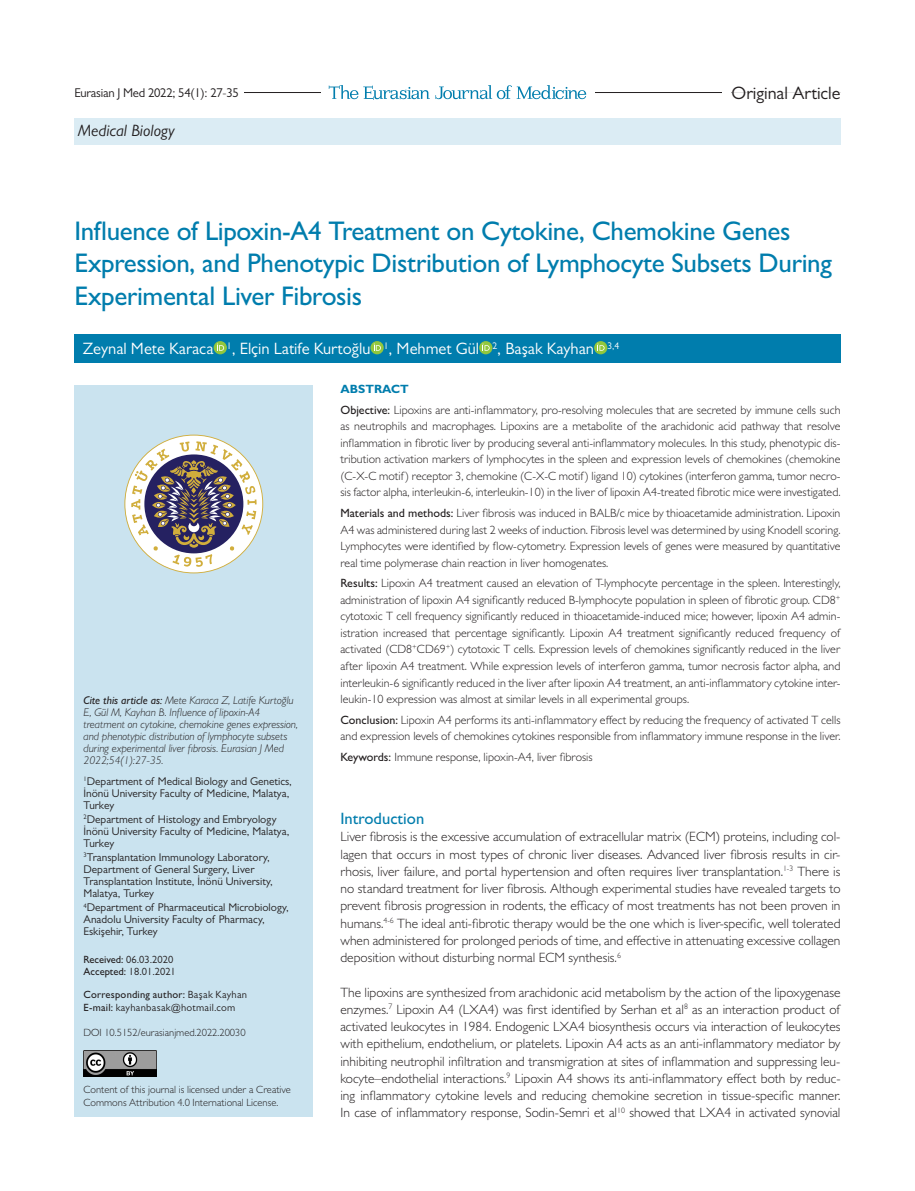
<style>
.page{position:relative;width:915px;height:1191px;background:#fff}
.page>*{position:absolute;margin:0;border:0;box-sizing:border-box;transform-origin:0 0}
.t1{font:500 27px/32.4px "Gill Sans MT Pro";letter-spacing:-.015em;color:#007dad}
.t2{font:18px "Gill Sans MT Pro";color:#231f20}
.t3{font:16.5px "Gill Sans MT Pro";color:#fff}
.t4{font:italic 16.5px "Gill Sans MT Pro";color:#231f20}
.t5{font:500 16.5px "Gill Sans MT Pro";color:#007dad}
.t6{font:300 13.5px/17.2px "Gill Sans MT Pro";color:#231f20;text-align:justify}
.t7{font:12.75px "Gill Sans MT Pro";letter-spacing:-.02em;color:#231f20}
.t8{font:300 12px/16.5px "Gill Sans MT Pro";color:#231f20;text-align:justify}
.t9{font:11.25px/12px "Gill Sans MT Pro";color:#231f20}
.t10{font:italic 300 11.25px/12px "Gill Sans MT Pro";color:#231f20}
.t11{font:300 10.5px/12.6px "Gill Sans MT Pro";color:#231f20}
.t12{font:10.5px/12.6px "Gill Sans MT Pro";letter-spacing:.02em;color:#231f20}
.t13{font:10.5px/12.6px "Gill Sans MT Pro";color:#231f20}
.s1{font-weight:500}
.s2{font-weight:700;color:#007dad}
</style>
<div class="page">
<hr style="left:193px;top:92px;width:560px;height:1px;background:#231f20">
<div style="left:74px;top:385px;width:239px;height:731px;background:#cae3ef"></div>
<svg style="left:124px;top:434px;width:139px;height:139px"></svg>
<img style="left:83px;top:1051px;width:74px;height:25px">
<div style="left:321px;top:80px;width:273px;height:25px;background:#fff"></div>
<svg style="left:328px;top:85px;width:101px;height:15px"></svg>
<svg style="left:435px;top:85px;width:151px;height:14px"></svg>
<div style="left:74px;top:334px;width:766px;height:28px;background:#007dad"></div>
<div style="left:213px;top:341px;width:14px;height:13px;background:#92c73d;border-radius:50%"></div>
<svg style="left:217px;top:343px;width:7px;height:8px"></svg>
<svg style="left:370px;top:341px;width:13px;height:13px"></svg>
<svg style="left:373px;top:343px;width:8px;height:8px"></svg>
<svg style="left:479px;top:341px;width:13px;height:13px"></svg>
<svg style="left:482px;top:343px;width:7px;height:8px"></svg>
<svg style="left:594px;top:341px;width:13px;height:13px"></svg>
<svg style="left:597px;top:343px;width:7px;height:8px"></svg>
<div style="left:74px;top:118px;width:766px;height:27px;background:#dbecf4"></div>
<div style="left:721px;top:86px;width:119px;height:13px;background:#fff"></div>
<div style="left:74px;top:86px;width:170px;height:11px;background:#fff"></div>
<p class="t7" style="left:74px;top:85px;width:166px">Eurasian J Med 2022; 54(1): 27-35</p>
<h2 class="t2" style="left:731px;top:82px;width:110px">Original Article</h2>
<h3 class="t4" style="left:78px;top:121px;width:98px">Medical Biology</h3>
<h1 class="t1" style="left:74px;top:214px;width:758px">Influence of Lipoxin-A4 Treatment on Cytokine, Chemokine Genes<br>Expression, and Phenotypic Distribution of Lymphocyte Subsets During<br>Experimental Liver Fibrosis</h1>
<h3 class="t3" style="left:83px;top:339px;width:538px">Zeynal Mete Karaca <sup>1</sup>, Elçin Latife Kurtoğlu <sup>1</sup>, Mehmet Gül <sup>2</sup>, Başak Kayhan <sup>3,4</sup></h3>
<p class="t10" style="left:83px;top:694px;width:216px"><span class="s1">Cite this article as:</span> Mete Karaca Z, Latife Kurtoğlu E, Gül M, Kayhan B. Influence of lipoxin-A4 treatment on cytokine, chemokine genes expression, and phenotypic distribution of lymphocyte subsets during experimental liver fibrosis. Eurasian J Med 2022;54(1):27-35.</p>
<p class="t9" style="left:83px;top:775px;width:210px"><sup>1</sup>Department of Medical Biology and Genetics,<br>İnönü University Faculty of Medicine, Malatya,<br>Turkey</p>
<p class="t9" style="left:83px;top:813px;width:207px"><sup>2</sup>Department of Histology and Embryology<br>İnönü University Faculty of Medicine, Malatya,<br>Turkey</p>
<p class="t9" style="left:83px;top:851px;width:191px"><sup>3</sup>Transplantation Immunology Laboratory, Department of General Surgery, Liver Transplantation Institute, İnönü University, Malatya, Turkey</p>
<p class="t9" style="left:83px;top:901px;width:207px"><sup>4</sup>Department of Pharmaceutical Microbiology,<br>Anadolu University Faculty of Pharmacy,<br>Eskişehir, Turkey</p>
<p class="t13" style="left:83px;top:952px;width:94px"><span class="s1">Received:</span> 06.03.2020<br><span class="s1">Accepted:</span> 18.01.2021</p>
<p class="t12" style="left:83px;top:988px;width:165px"><span class="s1">Corresponding author:</span> Başak Kayhan<br><span class="s1">E-mail:</span> kayhanbasak@hotmail.com</p>
<p class="t11" style="left:83px;top:1026px;width:164px">DOI 10.5152/eurasianjmed.2022.20030</p>
<p class="t11" style="left:83px;top:1083px;width:209px">Content of this journal is licensed under a Creative<br>Commons Attribution 4.0 International License.</p>
<p class="t8" style="left:340px;top:378px;width:501px;line-height:20.7px"><span class="s2">ABSTRACT<br></span><span class="s1">Objective:</span> Lipoxins are anti-inflammatory, pro-resolving molecules that are secreted by immune cells such</p>
<p class="t8" style="left:340px;top:418px;width:501px">as neutrophils and macrophages. Lipoxins are a metabolite of the arachidonic acid pathway that resolve inflammation in fibrotic liver by producing several anti-inflammatory molecules. In this study, phenotypic dis&shy;tribution activation markers of lymphocytes in the spleen and expression levels of chemokines (chemokine (C-X-C motif) receptor 3, chemokine (C-X-C motif) ligand 10) cytokines (interferon gamma, tumor necro&shy;sis factor alpha, interleukin-6, interleukin-10) in the liver of lipoxin A4-treated fibrotic mice were investigated.</p>
<p class="t8" style="left:340px;top:505px;width:501px"><span class="s1">Materials and methods:</span> Liver fibrosis was induced in BALB/c mice by thioacetamide administration. Lipoxin A4 was administered during last 2 weeks of induction. Fibrosis level was determined by using Knodell scoring.<br>Lymphocytes were identified by flow-cytometry. Expression levels of genes were measured by quantitative real time polymerase chain reaction in liver homogenates.</p>
<p class="t8" style="left:340px;top:575px;width:501px"><span class="s1">Results:</span> Lipoxin A4 treatment caused an elevation of T-lymphocyte percentage in the spleen. Interestingly, administration of lipoxin A4 significantly reduced B-lymphocyte population in spleen of fibrotic group. CD8<sup>+ </sup>cytotoxic T cell frequency significantly reduced in thioacetamide-induced mice; however, lipoxin A4 admin&shy;istration increased that percentage significantly. Lipoxin A4 treatment significantly reduced frequency of activated (CD8<sup>+</sup>CD69<sup>+</sup>) cytotoxic T cells. Expression levels of chemokines significantly reduced in the liver after lipoxin A4 treatment. While expression levels of interferon gamma, tumor necrosis factor alpha, and interleukin-6 significantly reduced in the liver after lipoxin A4 treatment, an anti-inflammatory cytokine inter&shy;leukin-10 expression was almost at similar levels in all experimental groups.</p>
<p class="t8" style="left:340px;top:711px;width:501px"><span class="s1">Conclusion:</span> Lipoxin A4 performs its anti-inflammatory effect by reducing the frequency of activated T cells and expression levels of chemokines cytokines responsible from inflammatory immune response in the liver.</p>
<p class="t8" style="left:340px;top:748px;width:254px"><span class="s1">Keywords:</span> Immune response, lipoxin-A4, liver fibrosis</p>
<h3 class="t5" style="left:340px;top:808px;width:85px">Introduction</h3>
<p class="t6" style="left:340px;top:828px;width:501px">Liver fibrosis is the excessive accumulation of extracellular matrix (ECM) proteins, including col&shy;lagen that occurs in most types of chronic liver diseases. Advanced liver fibrosis results in cir&shy;rhosis, liver failure, and portal hypertension and often requires liver transplantation.<sup>1-3</sup> There is no standard treatment for liver fibrosis. Although experimental studies have revealed targets to prevent fibrosis progression in rodents, the efficacy of most treatments has not been proven in humans.<sup>4-6</sup> The ideal anti-fibrotic therapy would be the one which is liver-specific, well tolerated when administered for prolonged periods of time, and effective in attenuating excessive collagen deposition without disturbing normal ECM synthesis.<sup>6</sup></p>
<p class="t6" style="left:340px;top:983px;width:501px">The lipoxins are synthesized from arachidonic acid metabolism by the action of the lipoxygenase enzymes.<sup>7</sup> Lipoxin A4 (LXA4) was first identified by Serhan et al<sup>8</sup> as an interaction product of activated leukocytes in 1984. Endogenic LXA4 biosynthesis occurs via interaction of leukocytes with epithelium, endothelium, or platelets. Lipoxin A4 acts as an anti-inflammatory mediator by inhibiting neutrophil infiltration and transmigration at sites of inflammation and suppressing leu&shy;kocyte–endothelial interactions.<sup>9</sup> Lipoxin A4 shows its anti-inflammatory effect both by reduc&shy;ing inflammatory cytokine levels and reducing chemokine secretion in tissue-specific manner.<br>In case of inflammatory response, Sodin-Semri et al<sup>10</sup> showed that LXA4 in activated synovial</p>
</div>
